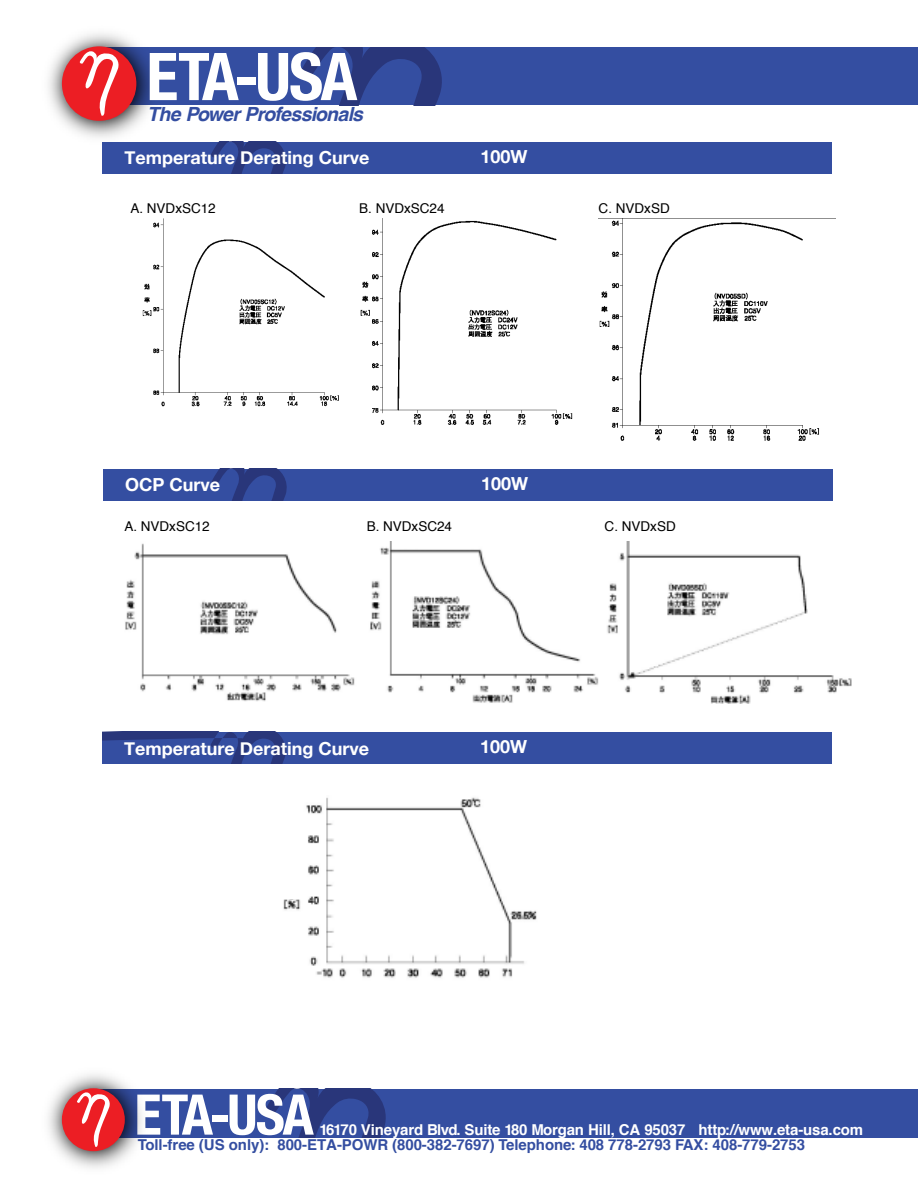
<style>
.page{position:relative;width:918px;height:1188px;background:#fff}
.page>*{position:absolute;margin:0;border:0;box-sizing:border-box;transform-origin:0 0}
.t1{font:700 condensed 66px "Helvetica Neue";letter-spacing:-.035em;color:#fff}
.t2{font:700 condensed 56.1px "Helvetica Neue";letter-spacing:-.035em;color:#fff}
.t3{font:italic 700 19.5px "Helvetica";letter-spacing:-.04em;color:#344ea1}
.t4{font:700 18px "Helvetica Neue";color:#fff}
.t5{font:700 15px "Helvetica";letter-spacing:-.005em;color:#344ea1}
.t6{font:700 15px "Helvetica";letter-spacing:-.01em;color:#fff}
.t7{font:13.5px "Helvetica";color:#000}
</style>
<div class="page">
<div style="left:102px;top:732px;width:730px;height:32px;background:#344ea1"></div>
<svg style="left:102px;top:732px;width:184px;height:32px"></svg>
<img style="left:142px;top:219px;width:197px;height:187px">
<img style="left:360px;top:219px;width:213px;height:206px">
<img style="left:599px;top:219px;width:220px;height:222px">
<img style="left:283px;top:797px;width:254px;height:181px">
<div style="left:102px;top:142px;width:730px;height:31px;background:#344ea1"></div>
<div style="left:92px;top:1089px;width:826px;height:49px;background:#344ea1"></div>
<svg style="left:266px;top:1089px;width:120px;height:49px"></svg>
<img style="left:48px;top:1074px;width:93px;height:94px">
<div style="left:62px;top:1088px;width:63px;height:63px;background:#ec1e24;border-radius:50%"></div>
<svg style="left:77px;top:1092px;width:34px;height:55px"></svg>
<div style="left:105px;top:47px;width:813px;height:58px;background:#344ea1"></div>
<img style="left:48px;top:33px;width:145px;height:141px">
<div style="left:62px;top:46px;width:74px;height:75px;background:#ec1e24;border-radius:50%"></div>
<svg style="left:80px;top:51px;width:40px;height:65px"></svg>
<svg style="left:301px;top:47px;width:141px;height:58px"></svg>
<svg style="left:211px;top:142px;width:75px;height:31px"></svg>
<div style="left:103px;top:469px;width:730px;height:31px;background:#344ea1"></div>
<svg style="left:212px;top:469px;width:75px;height:31px"></svg>
<img style="left:370px;top:541px;width:229px;height:162px">
<img style="left:607px;top:542px;width:245px;height:161px">
<img style="left:125px;top:543px;width:230px;height:159px">
<div style="left:266px;top:857px;width:34px;height:42px;background:#fff"></div>
<h1 class="t1" style="left:146px;top:22px;width:212px">ETA-USA</h1>
<h3 class="t3" style="left:147px;top:98px;width:218px">The Power Professionals</h3>
<p class="t4" style="left:124px;top:144px;width:247px">Temperature Derating Curve</p>
<p class="t4" style="left:481px;top:142px;width:49px">100W</p>
<p class="t7" style="left:130px;top:197px;width:87px">A. NVDxSC12</p>
<p class="t7" style="left:359px;top:197px;width:87px">B. NVDxSC24</p>
<p class="t7" style="left:599px;top:197px;width:73px">C. NVDxSD</p>
<p class="t4" style="left:125px;top:471px;width:97px">OCP Curve</p>
<p class="t4" style="left:481px;top:469px;width:49px">100W</p>
<p class="t7" style="left:124px;top:515px;width:87px">A. NVDxSC12</p>
<p class="t7" style="left:367px;top:515px;width:87px">B. NVDxSC24</p>
<p class="t7" style="left:605px;top:515px;width:73px">C. NVDxSD</p>
<p class="t4" style="left:124px;top:734px;width:247px">Temperature Derating Curve</p>
<p class="t4" style="left:480px;top:733px;width:49px">100W</p>
<h2 class="t2" style="left:135px;top:1068px;width:181px">ETA-USA</h2>
<p class="t6" style="left:320px;top:1118px;width:545px">16170 Vineyard Blvd. Suite 180 Morgan Hill, CA 95037 http://www.eta-usa.com</p>
<p class="t5" style="left:138px;top:1132px;width:669px">Toll-free (US only): 800-ETA-POWR (800-382-7697) Telephone: 408 778-2793 FAX: 408-779-2753</p>
</div>
